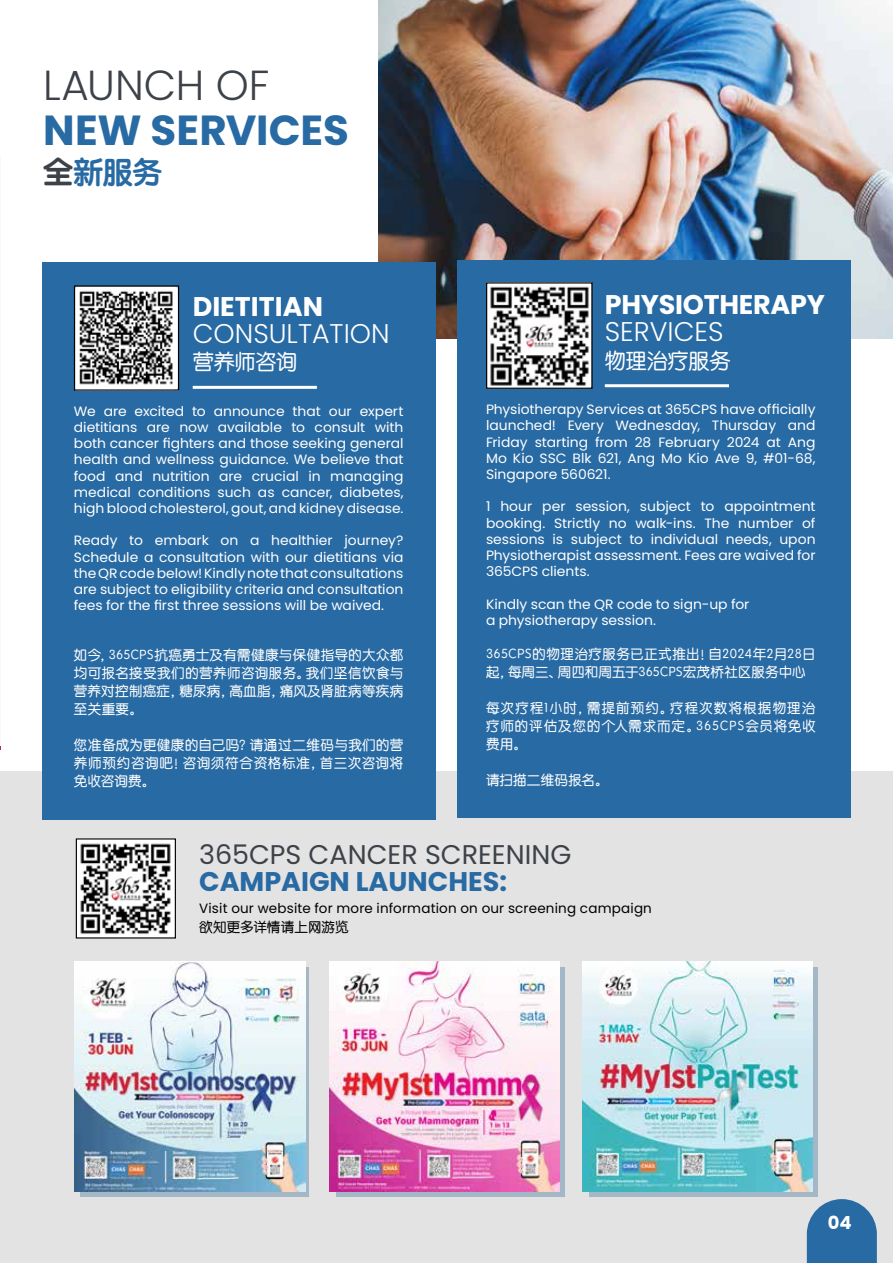
<style>
.page{position:relative;width:893px;height:1263px;background:#fff}
.page>*{position:absolute;margin:0;border:0;box-sizing:border-box;transform-origin:0 0}
.t1{font:700 42px "Poppins";letter-spacing:-.005em;color:#286aa3}
.t2{font:300 42px "Poppins";color:#3d4249}
.t3{font:30px "ST Yuanti SC Bold";color:#286aa3}
.t4{font:700 27px "Poppins";letter-spacing:-.01em;color:#fff}
.t5{font:27px "Poppins";color:#3d4249}
.t6{font:300 27px "Poppins";color:#fff}
.t7{font:700 27px "Poppins";color:#286aa3}
.t8{font:21px "ST Yuanti SC Regular";letter-spacing:-.005em;color:#fff}
.t9{font:700 18px "Poppins";color:#fff}
.t10{font:13.5px/16.2px "Poppins";color:#fff;text-align:justify}
.t11{font:13.5px/18px "ST Yuanti SC Regular";letter-spacing:.035em;color:#fff;text-align:justify}
.t12{font:13.5px/18px "ST Yuanti SC Regular";letter-spacing:.015em;color:#fff}
.t13{font:13.5px "Poppins";letter-spacing:.015em;color:#000}
.t14{font:13.5px "ST Yuanti SC Regular";color:#000}
.t15{font:13.5px "ST Yuanti SC Regular";letter-spacing:.01em;color:#fff}
.s1{color:#3d4249}
</style>
<div class="page">
<div style="left:1px;top:772px;width:892px;height:491px;background:#e3e3e3"></div>
<img style="left:378px;top:0;width:515px;height:338px">
<div style="left:457px;top:260px;width:393px;height:558px;background:#286aa3"></div>
<hr style="left:605px;top:384px;width:124px;height:3px;background:#fff">
<img style="left:488px;top:284px;width:103px;height:103px">
<div style="left:486px;top:282px;width:107px;height:107px;border:1px solid #000"></div>
<div style="left:336px;top:968px;width:229px;height:229px;background:#a4b7c6"></div>
<img style="left:330px;top:961px;width:230px;height:231px">
<div style="left:589px;top:967px;width:229px;height:229px;background:#a4b7c6"></div>
<img style="left:583px;top:961px;width:230px;height:230px">
<div style="left:80px;top:967px;width:229px;height:230px;background:#a4b7c6"></div>
<img style="left:75px;top:961px;width:230px;height:231px">
<div style="left:42px;top:262px;width:393px;height:557px;background:#286aa3"></div>
<hr style="left:193px;top:386px;width:124px;height:3px;background:#fff">
<img style="left:76px;top:287px;width:101px;height:102px">
<div style="left:74px;top:285px;width:105px;height:106px;border:1px solid #000"></div>
<img style="left:78px;top:840px;width:96px;height:96px">
<div style="left:76px;top:838px;width:100px;height:100px;border:1px solid #000"></div>
<svg style="left:807px;top:1199px;width:70px;height:64px;background:#3e78aa"></svg>
<h1 class="t2" style="left:43px;top:61px;width:228px">LAUNCH OF</h1>
<h1 class="t1" style="left:43px;top:106px;width:307px">NEW SERVICES</h1>
<h2 class="t3" style="left:43px;top:149px;width:121px"><span class="s1">全</span>新服务</h2>
<h3 class="t4" style="left:193px;top:291px;width:132px">DIETITIAN</h3>
<h3 class="t6" style="left:193px;top:318px;width:198px">CONSULTATION</h3>
<h3 class="t8" style="left:193px;top:346px;width:106px">营养师咨询</h3>
<p class="t10" style="left:74px;top:403px;width:331px">We are excited to announce that our expert dietitians are now available to consult with both cancer fighters and those seeking general health and wellness guidance. We believe that food and nutrition are crucial in managing medical conditions such as cancer, diabetes, high blood cholesterol, gout, and kidney disease.</p>
<p class="t10" style="left:74px;top:533px;width:331px">Ready to embark on a healthier journey?<br>Schedule a consultation with our dietitians via the QR code below! Kindly note that consultations are subject to eligibility criteria and consultation fees for the first three sessions will be waived.</p>
<p class="t11" style="left:74px;top:645px;width:331px">如今，365CPS抗癌勇士及有需健康与保健指导的大众都均可报名接受我们的营养师咨询服务。我们坚信饮食与营养对控制癌症，糖尿病，高血脂，痛风及肾脏病等疾病至关重要。</p>
<p class="t11" style="left:74px;top:735px;width:331px">您准备成为更健康的自己吗？请通过二维码与我们的营养师预约咨询吧！咨询须符合资格标准，首三次咨询将免收咨询费。</p>
<h3 class="t4" style="left:605px;top:289px;width:222px">PHYSIOTHERAPY</h3>
<h3 class="t6" style="left:605px;top:316px;width:120px">SERVICES</h3>
<h3 class="t8" style="left:605px;top:345px;width:127px">物理治疗服务</h3>
<p class="t10" style="left:486px;top:401px;width:331px">Physiotherapy Services at 365CPS have officially launched! Every Wednesday, Thursday and Friday starting from 28 February 2024 at Ang Mo Kio SSC Blk 621, Ang Mo Kio Ave 9, #01-68, Singapore 560621.</p>
<p class="t10" style="left:486px;top:499px;width:331px">1 hour per session, subject to appointment booking. Strictly no walk-ins. The number of sessions is subject to individual needs, upon Physiotherapist assessment. Fees are waived for 365CPS clients.</p>
<p class="t10" style="left:486px;top:596px;width:265px">Kindly scan the QR code to sign-up for a physiotherapy session.</p>
<p class="t12" style="left:486px;top:644px;width:331px">365CPS的物理治疗服务已正式推出！自2024年2月28日起，每周三、周四和周五于365CPS宏茂桥社区服务中心</p>
<p class="t11" style="left:486px;top:698px;width:331px">每次疗程1小时，需提前预约。疗程次数将根据物理治疗师的评估及您的个人需求而定。365CPS会员将免收费用。</p>
<p class="t15" style="left:486px;top:769px;width:124px">请扫描二维码报名。</p>
<h3 class="t5" style="left:199px;top:839px;width:374px">365CPS CANCER SCREENING</h3>
<h3 class="t7" style="left:199px;top:866px;width:309px">CAMPAIGN LAUNCHES:</h3>
<p class="t13" style="left:199px;top:901px;width:454px">Visit our website for more information on our screening campaign</p>
<p class="t14" style="left:199px;top:917px;width:151px">欲知更多详情请上网游览</p>
<h3 class="t9" style="left:828px;top:1212px;width:25px">04</h3>
</div>
